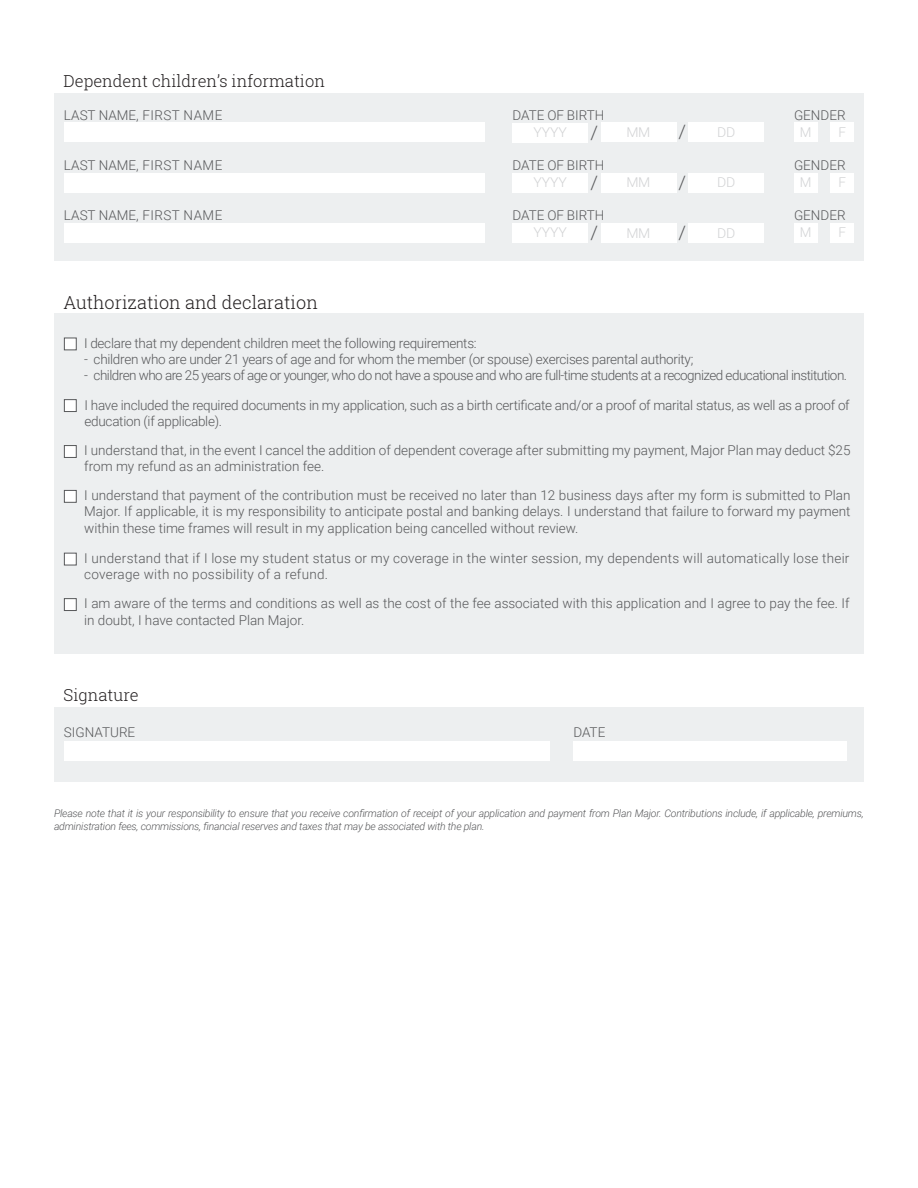
<style>
.page{position:relative;width:918px;height:1188px;background:#fff}
.page>*{position:absolute;margin:0;border:0;box-sizing:border-box;transform-origin:0 0}
.t1{font:300 18.45px "Roboto";color:#57585a;scale:1.04 1}
.t2{font:300 18px "Roboto Slab";color:#231f20}
.t3{font:300 16.5px "Roboto Slab";color:#231f20}
.t4{font:300 13.5px/16.2px "Roboto";color:#57585a}
.t5{font:300 13.5px/16.2px "Roboto";letter-spacing:-.02em;color:#57585a}
.t6{font:300 13.5px/16.2px "Roboto";letter-spacing:.02em;color:#57585a}
.t7{font:300 13.5px "Roboto";letter-spacing:-.04em;color:#57585a}
.t8{font:300 13.5px "Roboto";letter-spacing:.035em;color:#57585a}
.t9{font:300 13.5px "Roboto";letter-spacing:-.005em;color:#d1d2d4;scale:1.04 1}
.t10{font:300 13.5px "Roboto";letter-spacing:-.005em;color:#d1d2d4}
.t11{font:italic 300 10.5px/12.6px "Roboto";letter-spacing:-.02em;color:#57585a}
</style>
<div class="page">
<div style="left:54px;top:314px;width:810px;height:340px;background:#edeff0"></div>
<div style="left:64px;top:338px;width:13px;height:12px;background:#fff;border:1px solid #57585a"></div>
<div style="left:64px;top:445px;width:13px;height:13px;background:#fff;border:1px solid #57585a"></div>
<div style="left:64px;top:490px;width:13px;height:13px;background:#fff;border:1px solid #57585a"></div>
<div style="left:64px;top:399px;width:13px;height:13px;background:#fff;border:1px solid #57585a"></div>
<div style="left:64px;top:598px;width:13px;height:13px;background:#fff;border:1px solid #57585a"></div>
<div style="left:64px;top:553px;width:13px;height:12px;background:#fff;border:1px solid #57585a"></div>
<div style="left:54px;top:94px;width:810px;height:167px;background:#edeff0"></div>
<div style="left:64px;top:123px;width:421px;height:19px;background:#fff"></div>
<div style="left:64px;top:173px;width:421px;height:19px;background:#fff"></div>
<div style="left:64px;top:223px;width:421px;height:19px;background:#fff"></div>
<div style="left:512px;top:123px;width:76px;height:19px;background:#fff"></div>
<div style="left:512px;top:173px;width:76px;height:19px;background:#fff"></div>
<div style="left:512px;top:223px;width:76px;height:20px;background:#fff"></div>
<div style="left:601px;top:123px;width:75px;height:19px;background:#fff"></div>
<div style="left:601px;top:173px;width:75px;height:19px;background:#fff"></div>
<div style="left:601px;top:223px;width:75px;height:19px;background:#fff"></div>
<div style="left:688px;top:123px;width:76px;height:19px;background:#fff"></div>
<div style="left:688px;top:173px;width:76px;height:19px;background:#fff"></div>
<div style="left:688px;top:223px;width:76px;height:19px;background:#fff"></div>
<div style="left:794px;top:123px;width:23px;height:19px;background:#fff"></div>
<div style="left:794px;top:173px;width:23px;height:19px;background:#fff"></div>
<div style="left:794px;top:223px;width:23px;height:19px;background:#fff"></div>
<div style="left:831px;top:123px;width:23px;height:19px;background:#fff"></div>
<div style="left:831px;top:173px;width:23px;height:19px;background:#fff"></div>
<div style="left:831px;top:223px;width:23px;height:19px;background:#fff"></div>
<div style="left:54px;top:707px;width:810px;height:75px;background:#edeff0"></div>
<div style="left:64px;top:742px;width:485px;height:19px;background:#fff"></div>
<div style="left:574px;top:742px;width:273px;height:19px;background:#fff"></div>
<p class="t3" style="left:64px;top:70px;width:263px">Dependent children’s information</p>
<p class="t8" style="left:64px;top:106px;width:160px">LAST NAME, FIRST NAME</p>
<p class="t8" style="left:64px;top:156px;width:160px">LAST NAME, FIRST NAME</p>
<p class="t8" style="left:64px;top:206px;width:160px">LAST NAME, FIRST NAME</p>
<p class="t4" style="left:513px;top:106px;width:93px">DATE OF BIRTH</p>
<p class="t4" style="left:794px;top:106px;width:53px">GENDER</p>
<p class="t1" style="left:590px;top:119px;width:9px">/</p>
<p class="t1" style="left:590px;top:169px;width:9px">/</p>
<p class="t1" style="left:590px;top:219px;width:9px">/</p>
<p class="t9" style="left:534px;top:123px;width:34px">YYYY</p>
<p class="t4" style="left:513px;top:157px;width:93px">DATE OF BIRTH</p>
<p class="t9" style="left:534px;top:173px;width:34px">YYYY</p>
<p class="t4" style="left:513px;top:207px;width:93px">DATE OF BIRTH</p>
<p class="t9" style="left:534px;top:223px;width:34px">YYYY</p>
<p class="t9" style="left:626px;top:123px;width:25px">MM</p>
<p class="t9" style="left:626px;top:173px;width:25px">MM</p>
<p class="t9" style="left:626px;top:223px;width:25px">MM</p>
<p class="t1" style="left:679px;top:119px;width:9px">/</p>
<p class="t1" style="left:679px;top:169px;width:9px">/</p>
<p class="t1" style="left:679px;top:219px;width:9px">/</p>
<p class="t9" style="left:717px;top:123px;width:19px">DD</p>
<p class="t9" style="left:717px;top:173px;width:19px">DD</p>
<p class="t9" style="left:717px;top:223px;width:19px">DD</p>
<p class="t10" style="left:800px;top:123px;width:13px">M</p>
<p class="t10" style="left:839px;top:123px;width:9px">F</p>
<p class="t4" style="left:794px;top:157px;width:53px">GENDER</p>
<p class="t10" style="left:800px;top:173px;width:13px">M</p>
<p class="t10" style="left:839px;top:173px;width:9px">F</p>
<p class="t4" style="left:794px;top:207px;width:53px">GENDER</p>
<p class="t10" style="left:800px;top:223px;width:13px">M</p>
<p class="t10" style="left:839px;top:223px;width:9px">F</p>
<p class="t2" style="left:64px;top:290px;width:256px">Authorization and declaration</p>
<p class="t5" style="left:84px;top:335px;width:394px">I declare that my dependent children meet the following requirements:</p>
<p class="t5" style="left:84px;top:351px;width:611px">- children who are under 21 years of age and for whom the member (or spouse) exercises parental authority;</p>
<p class="t7" style="left:84px;top:366px;width:765px">- children who are 25 years of age or younger, who do not have a spouse and who are full-time students at a recognized educational institution.</p>
<p class="t5" style="left:85px;top:396px;width:767px">I have included the required documents in my application, such as a birth certificate and/or a proof of marital status, as well as a proof of education (if applicable).</p>
<p class="t4" style="left:84px;top:442px;width:768px">I understand that, in the event I cancel the addition of dependent coverage after submitting my payment, Major Plan may deduct $25 from my refund as an administration fee.</p>
<p class="t4" style="left:84px;top:487px;width:768px;text-align:justify">I understand that payment of the contribution must be received no later than 12 business days after my form is submitted to Plan Major. If applicable, it is my responsibility to anticipate postal and banking delays. I understand that failure to forward my payment within these time frames will result in my application being cancelled without review.</p>
<p class="t6" style="left:84px;top:549px;width:767px">I understand that if I lose my student status or my coverage in the winter session, my dependents will automatically lose their coverage with no possibility of a refund.</p>
<p class="t4" style="left:84px;top:595px;width:767px">I am aware of the terms and conditions as well as the cost of the fee associated with this application and I agree to pay the fee. If in doubt, I have contacted Plan Major.</p>
<p class="t3" style="left:64px;top:684px;width:77px">Signature</p>
<p class="t4" style="left:64px;top:724px;width:73px">SIGNATURE</p>
<p class="t4" style="left:573px;top:724px;width:34px">DATE</p>
<p class="t11" style="left:54px;top:807px;width:811px">Please note that it is your responsibility to ensure that you receive confirmation of receipt of your application and payment from Plan Major. Contributions include, if applicable, premiums, administration fees, commissions, financial reserves and taxes that may be associated with the plan.</p>
</div>
